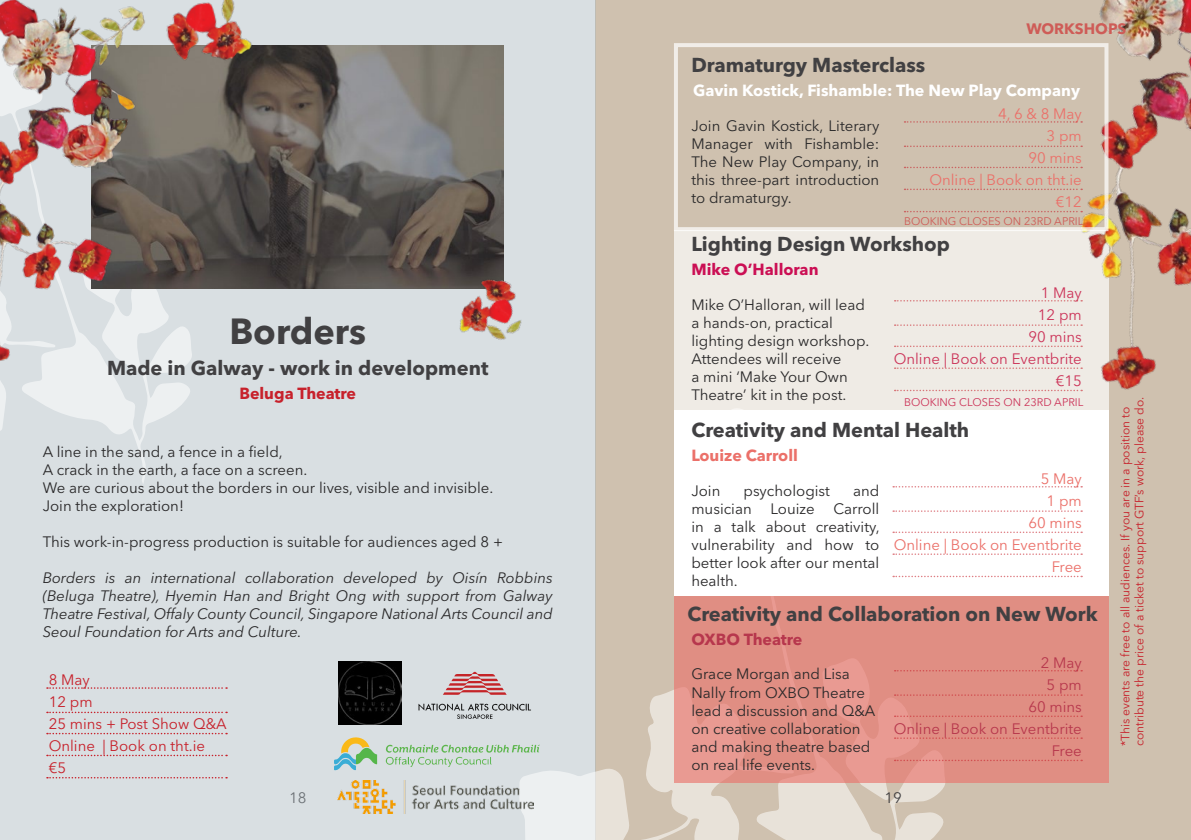
<style>
.page{position:relative;width:1191px;height:840px;background:#fff}
.page>*{position:absolute;margin:0;border:0;box-sizing:border-box;transform-origin:0 0}
.t1{font:700 36px "Avenir Next LT Pro";color:#414042}
.t2{font:700 20px "Avenir Next LT Pro";color:#414042}
.t3{font:700 16px "Avenir Next LT Pro";color:#fff}
.t4{font:700 16px "Avenir Next LT Pro";color:#cb0f54}
.t5{font:700 16px "Avenir Next LT Pro";color:#c7212b}
.t6{font:700 16px "Avenir Next LT Pro";color:#eb7069}
.t7{font:700 16px "Avenir Next LT Pro";letter-spacing:-.005em;color:#b7374d}
.t8{font:15px/18px "Avenir Next LT Pro";color:#292829}
.t9{font:italic 15px/18px "Avenir Next LT Pro";color:#292829;text-align:justify}
.t10{font:15px/22px "Avenir Next LT Pro";color:#eb7069;text-align:right}
.t11{font:15px/22px "Avenir Next LT Pro";color:#c7212b}
.t12{font:15px/22px "Avenir Next LT Pro";color:#cc3459;text-align:right}
.t13{font:15px/22px "Avenir Next LT Pro";color:#b7374c;text-align:right}
.t14{font:700 15px "Avenir Next LT Pro";color:#ce5c57}
.t15{font:15px "Avenir Next LT Pro";color:#414042}
.t16{font:12px/14px "Avenir Next LT Pro";color:#c7212b}
.t17{font:11px "Avenir Next LT Pro";color:#cc3459}
.t18{font:11px "Avenir Next LT Pro";color:#ce5c57}
</style>
<div class="page">
<div style="left:595px;top:0;width:596px;height:839px;background:#cfc1af"></div>
<div style="left:674px;top:410px;width:434px;height:185px;background:#fff"></div>
<div style="left:674px;top:230px;width:434px;height:180px;background:#efebe5"></div>
<div style="left:0;top:0;width:595px;height:839px;background:#d9dfe2"></div>
<svg style="left:56px;top:372px;width:134px;height:111px"></svg>
<svg style="left:0;top:372px;width:56px;height:59px"></svg>
<svg style="left:732px;top:409px;width:213px;height:430px"></svg>
<svg style="left:47px;top:687px;width:180px;height:1px"></svg>
<svg style="left:47px;top:711px;width:180px;height:1px"></svg>
<svg style="left:47px;top:732px;width:180px;height:2px"></svg>
<svg style="left:47px;top:754px;width:180px;height:1px"></svg>
<svg style="left:47px;top:777px;width:180px;height:1px"></svg>
<img style="left:313px;top:45px;width:190px;height:243px">
<img style="left:338px;top:661px;width:63px;height:63px">
<img style="left:338px;top:780px;width:47px;height:33px">
<img style="left:0;top:0;width:313px;height:372px">
<img style="left:446px;top:266px;width:76px;height:74px">
<svg style="left:334px;top:737px;width:43px;height:33px"></svg>
<svg style="left:385px;top:671px;width:409px;height:168px"></svg>
<img style="left:967px;top:0;width:224px;height:402px">
<svg style="left:904px;top:121px;width:178px;height:2px"></svg>
<svg style="left:904px;top:145px;width:178px;height:2px"></svg>
<svg style="left:904px;top:167px;width:178px;height:1px"></svg>
<svg style="left:904px;top:188px;width:178px;height:2px"></svg>
<svg style="left:904px;top:211px;width:178px;height:1px"></svg>
<svg style="left:893px;top:485px;width:189px;height:2px"></svg>
<svg style="left:893px;top:510px;width:189px;height:1px"></svg>
<svg style="left:893px;top:531px;width:189px;height:1px"></svg>
<svg style="left:893px;top:553px;width:189px;height:1px"></svg>
<svg style="left:893px;top:575px;width:189px;height:2px"></svg>
<div style="left:674px;top:43px;width:434px;height:188px;border:4px solid #fff"></div>
<svg style="left:894px;top:300px;width:188px;height:1px"></svg>
<svg style="left:894px;top:324px;width:188px;height:2px"></svg>
<svg style="left:894px;top:345px;width:188px;height:2px"></svg>
<svg style="left:894px;top:367px;width:188px;height:2px"></svg>
<svg style="left:894px;top:389px;width:188px;height:2px"></svg>
<div style="left:674px;top:595px;width:434px;height:187px;background:linear-gradient(to right,#e29187,#df8d81)"></div>
<svg style="left:822px;top:656px;width:260px;height:144px;background:#e0968b"></svg>
<h1 class="t1" style="left:229px;top:309px;width:138px">Borders</h1>
<h2 class="t2" style="left:107px;top:355px;width:383px">Made in Galway - work in development</h2>
<p class="t5" style="left:239px;top:383px;width:118px">Beluga Theatre</p>
<p class="t8" style="left:43px;top:442px;width:452px">A line in the sand, a fence in a field,<br>A crack in the earth, a face on a screen.<br>We are curious about the borders in our lives, visible and invisible.<br>Join the exploration!</p>
<p class="t8" style="left:43px;top:532px;width:462px">This work-in-progress production is suitable for audiences aged 8 +</p>
<p class="t9" style="left:43px;top:568px;width:511px">Borders is an international collaboration developed by Oisín Robbins (Beluga Theatre), Hyemin Han and Bright Ong with support from Galway Theatre Festival, Offaly County Council, Singapore National Arts Council and Seoul Foundation for Arts and Culture.</p>
<p class="t11" style="left:49px;top:668px;width:179px">8 May<br>12 pm<br>25 mins + Post Show Q&amp;A<br>Online | Book on tht.ie<br>€5</p>
<p class="t15" style="left:289px;top:788px;width:19px">18</p>
<p class="t14" style="left:1026px;top:20px;width:102px">WORKSHOPS</p>
<h2 class="t2" style="left:691px;top:53px;width:235px">Dramaturgy Masterclass</h2>
<p class="t3" style="left:693px;top:81px;width:388px">Gavin Kostick, Fishamble: The New Play Company</p>
<p class="t8" style="left:691px;top:116px;width:189px;text-align:justify">Join Gavin Kostick, Literary Manager with Fishamble:<br>The New Play Company, in this three-part introduction to dramaturgy.</p>
<p class="t10" style="left:929px;top:102px;width:154px">4, 6 &amp; 8 May<br>3 pm<br>90 mins<br>Online | Book on tht.ie €12</p>
<p class="t18" style="left:904px;top:214px;width:181px">BOOKING CLOSES ON 23RD APRIL</p>
<h2 class="t2" style="left:691px;top:232px;width:260px">Lighting Design Workshop</h2>
<p class="t4" style="left:691px;top:259px;width:129px">Mike O’Halloran</p>
<p class="t12" style="left:893px;top:281px;width:190px">1 May<br>12 pm<br>90 mins<br>Online | Book on Eventbrite €15</p>
<p class="t8" style="left:691px;top:295px;width:179px">Mike O’Halloran, will lead a hands-on, practical lighting design workshop.<br>Attendees will receive<br>a mini ‘Make Your Own<br>Theatre’ kit in the post.</p>
<p class="t17" style="left:904px;top:395px;width:181px">BOOKING CLOSES ON 23RD APRIL</p>
<h2 class="t2" style="left:691px;top:417px;width:279px">Creativity and Mental Health</h2>
<p class="t6" style="left:691px;top:445px;width:108px">Louize Carroll</p>
<p class="t8" style="left:691px;top:481px;width:31px">Join</p>
<p class="t8" style="left:743px;top:481px;width:88px">psychologist</p>
<p class="t8" style="left:853px;top:481px;width:28px">and</p>
<p class="t8" style="left:691px;top:499px;width:62px">musician</p>
<p class="t8" style="left:770px;top:499px;width:46px">Louize</p>
<p class="t8" style="left:691px;top:499px;width:190px;text-align:justify;text-indent:142px">Carroll in a talk about creativity, vulnerability and how to better look after our mental health.</p>
<p class="t10" style="left:893px;top:467px;width:190px">5 May<br>1 pm<br>60 mins<br>Online | Book on Eventbrite<br>Free</p>
<h2 class="t2" style="left:687px;top:601px;width:412px">Creativity and Collaboration on New Work</h2>
<p class="t7" style="left:691px;top:629px;width:113px">OXBO Theatre</p>
<p class="t13" style="left:893px;top:651px;width:190px">2 May<br>5 pm<br>60 mins<br>Online | Book on Eventbrite<br>Free</p>
<p class="t15" style="left:884px;top:788px;width:19px">19</p>
<p class="t8" style="left:691px;top:664px;width:185px">Grace Morgan and Lisa<br>Nally from OXBO Theatre lead a discussion and Q&amp;A on creative collaboration and making theatre based on real life events.</p>
<p class="t16" style="left:1118px;top:746px;width:351px;rotate:-90deg">*This events are free to all audiences. If you are in a position to contribute the price of a ticket to support GTF’s work, please do.</p>
</div>
